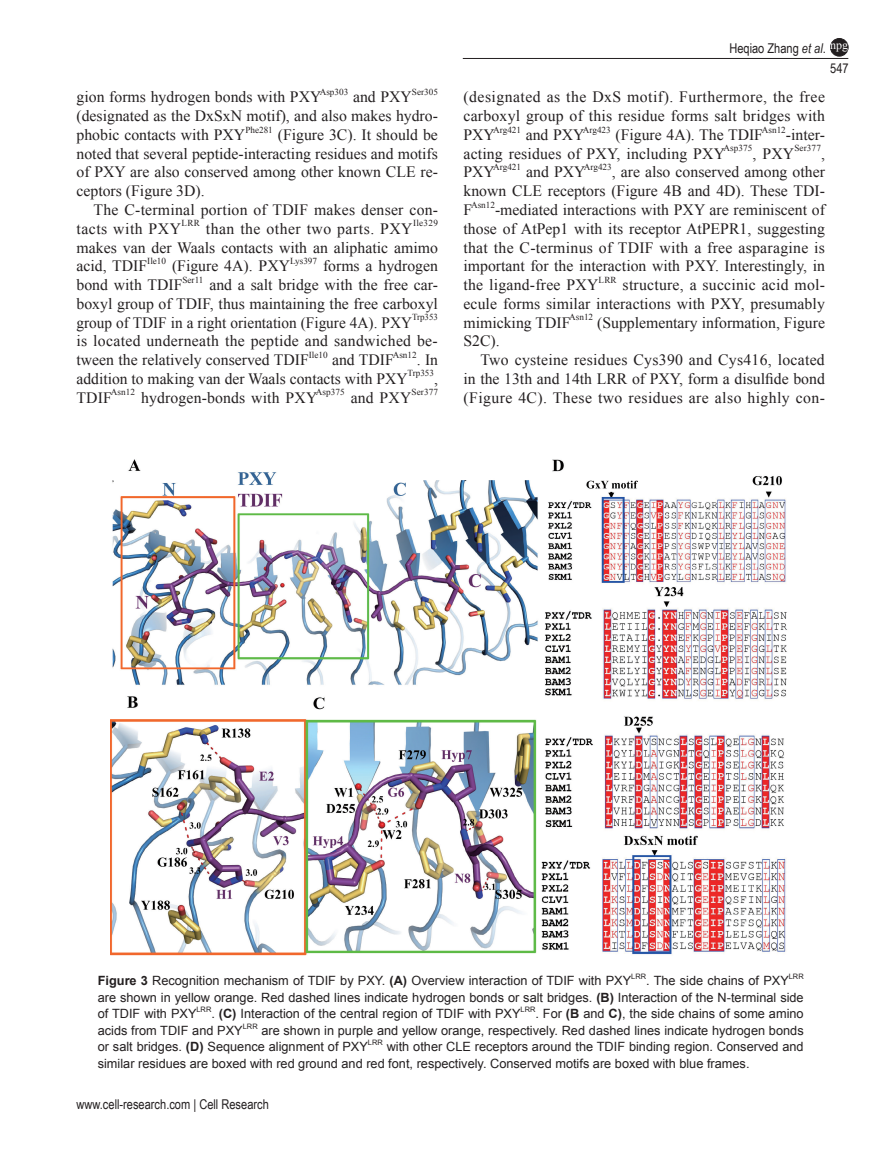
<style>
.page{position:relative;width:893px;height:1170px;background:#fff}
.page>*{position:absolute;margin:0;border:0;box-sizing:border-box;transform-origin:0 0}
.t1{font:15.75px/18.8px "Times New Roman";color:#231f20;text-align:justify}
.t2{font:15.75px/18.8px "Times New Roman";letter-spacing:.02em;color:#231f20}
.t3{font:15.75px "Times New Roman";letter-spacing:.025em;color:#231f20}
.t4{font:15.75px "Times New Roman";letter-spacing:.03em;color:#231f20}
.t5{font:13.5px "Arial Narrow";color:#231f20}
.t6{font:12.75px/16.5px "Arial";color:#231f20}
.t7{font:12px "Times New Roman";color:#fff}
.t8{font:9.15px "Times New Roman";color:#231f20}
.t9{font:7.5px "Arial";color:#231f20}
.s1{font-style:italic}
.s2{font-weight:700}
</style>
<div class="page">
<hr style="left:463px;top:58px;width:385px;height:1px;background:#231f20">
<div style="left:830px;top:38px;width:18px;height:18px;background:#231f20;border-radius:50%"></div>
<div style="left:830px;top:38px;width:18px;height:18px;border:1px solid #231f20;border-radius:50%"></div>
<img style="left:111px;top:459px;width:676px;height:496px">
<p class="t5" style="left:729px;top:39px;width:98px">Heqiao Zhang <span class="s1">et al</span>.</p>
<p class="t7" style="left:830px;top:37px;width:19px">npg</p>
<p class="t1" style="left:77px;top:87px;width:246px">gion forms hydrogen bonds with PXY</p>
<p class="t8" style="left:320px;top:86px;width:30px">Asp303</p>
<p class="t1" style="left:353px;top:87px;width:60px">and PXY</p>
<p class="t8" style="left:412px;top:86px;width:28px">Ser305</p>
<p class="t1" style="left:77px;top:106px;width:363px">(designated as the DxSxN motif), and also makes hydro&shy;phobic contacts with PXY</p>
<p class="t8" style="left:245px;top:123px;width:29px">Phe281</p>
<p class="t1" style="left:77px;top:125px;width:363px;text-indent:201px">(Figure 3C). It should be noted that several peptide-interacting residues and motifs of PXY are also conserved among other known CLE re&shy;ceptors (Figure 3D).</p>
<p class="t1" style="left:77px;top:200px;width:363px;text-indent:17px">The C-terminal portion of TDIF makes denser con&shy;tacts with PXY</p>
<p class="t8" style="left:182px;top:217px;width:20px">LRR</p>
<p class="t4" style="left:206px;top:218px;width:208px">than the other two parts. PXY</p>
<p class="t8" style="left:413px;top:217px;width:26px">Ile329</p>
<p class="t1" style="left:77px;top:237px;width:363px">makes van der Waals contacts with an aliphatic amimo acid, TDIF</p>
<p class="t8" style="left:147px;top:254px;width:20px">Ile10</p>
<p class="t1" style="left:172px;top:256px;width:120px">(Figure 4A). PXY</p>
<p class="t8" style="left:290px;top:254px;width:29px">Lys397</p>
<p class="t1" style="left:323px;top:256px;width:116px">forms a hydrogen</p>
<p class="t1" style="left:77px;top:275px;width:107px">bond with TDIF</p>
<p class="t8" style="left:182px;top:273px;width:23px">Ser11</p>
<p class="t1" style="left:77px;top:275px;width:363px;text-indent:133px">and a salt bridge with the free car&shy;boxyl group of TDIF, thus maintaining the free carboxyl group of TDIF in a right orientation (Figure 4A). PXY</p>
<p class="t8" style="left:412px;top:311px;width:27px">Trp353</p>
<p class="t2" style="left:77px;top:331px;width:363px">is located underneath the peptide and sandwiched be&shy;tween the relatively conserved TDIF</p>
<p class="t8" style="left:309px;top:348px;width:20px">Ile10</p>
<p class="t1" style="left:332px;top:350px;width:63px">and TDIF</p>
<p class="t8" style="left:393px;top:348px;width:25px">Asn12</p>
<p class="t1" style="left:417px;top:350px;width:23px">. In</p>
<p class="t1" style="left:77px;top:369px;width:333px">addition to making van der Waals contacts with PXY</p>
<p class="t8" style="left:408px;top:367px;width:28px">Trp353</p>
<p class="t1" style="left:434px;top:369px;width:5px">,</p>
<p class="t8" style="left:111px;top:386px;width:26px">Asn12</p>
<p class="t1" style="left:141px;top:387px;width:178px">hydrogen-bonds with PXY</p>
<p class="t8" style="left:316px;top:386px;width:30px">Asp375</p>
<p class="t1" style="left:351px;top:387px;width:62px">and PXY</p>
<p class="t8" style="left:412px;top:386px;width:28px">Ser377</p>
<p class="t1" style="left:77px;top:387px;width:37px">TDIF</p>
<p class="t5" style="left:830px;top:58px;width:20px">547</p>
<p class="t1" style="left:463px;top:87px;width:363px">(designated as the DxS motif). Furthermore, the free carboxyl group of this residue forms salt bridges with PXY</p>
<p class="t8" style="left:493px;top:123px;width:29px">Arg421</p>
<p class="t1" style="left:526px;top:125px;width:60px">and PXY</p>
<p class="t8" style="left:583px;top:123px;width:29px">Arg423</p>
<p class="t1" style="left:615px;top:125px;width:149px">(Figure 4A). The TDIF</p>
<p class="t8" style="left:762px;top:123px;width:25px">Asn12</p>
<p class="t1" style="left:786px;top:125px;width:41px">-inter-</p>
<p class="t1" style="left:463px;top:144px;width:263px">acting residues of PXY, including PXY</p>
<p class="t8" style="left:723px;top:142px;width:31px">Asp375</p>
<p class="t1" style="left:753px;top:144px;width:43px">, PXY</p>
<p class="t8" style="left:794px;top:142px;width:28px">Ser377</p>
<p class="t1" style="left:821px;top:144px;width:5px">,</p>
<p class="t1" style="left:463px;top:162px;width:33px">PXY</p>
<p class="t8" style="left:493px;top:161px;width:29px">Arg421</p>
<p class="t1" style="left:526px;top:162px;width:61px">and PXY</p>
<p class="t8" style="left:584px;top:161px;width:29px">Arg423</p>
<p class="t1" style="left:463px;top:162px;width:363px;text-indent:148px">, are also conserved among other known CLE receptors (Figure 4B and 4D). These TDI-F</p>
<p class="t8" style="left:471px;top:198px;width:25px">Asn12</p>
<p class="t1" style="left:463px;top:200px;width:363px;text-indent:32px">-mediated interactions with PXY are reminiscent of those of AtPep1 with its receptor AtPEPR1, suggesting that the C-terminus of TDIF with a free asparagine is important for the interaction with PXY. Interestingly, in the ligand-free PXY</p>
<p class="t8" style="left:599px;top:273px;width:20px">LRR</p>
<p class="t1" style="left:463px;top:275px;width:363px;text-indent:159px">structure, a succinic acid mol&shy;ecule forms similar interactions with PXY, presumably mimicking TDIF</p>
<p class="t8" style="left:569px;top:311px;width:25px">Asn12</p>
<p class="t1" style="left:597px;top:312px;width:229px">(Supplementary information, Figure</p>
<p class="t1" style="left:463px;top:331px;width:38px">S2C).</p>
<p class="t1" style="left:480px;top:350px;width:346px">Two cysteine residues Cys390 and Cys416, located</p>
<p class="t1" style="left:463px;top:369px;width:363px">in the 13th and 14th LRR of PXY, form a disulfide bond</p>
<p class="t3" style="left:463px;top:386px;width:363px">(Figure 4C). These two residues are also highly con-</p>
<p class="t6" style="left:98px;top:972px;width:535px"><span class="s2">Figure 3</span> Recognition mechanism of TDIF by PXY. <span class="s2">(A)</span> Overview interaction of TDIF with PXY</p>
<p class="t9" style="left:631px;top:971px;width:16px">LRR</p>
<p class="t6" style="left:646px;top:972px;width:144px">. The side chains of PXY</p>
<p class="t9" style="left:789px;top:971px;width:16px">LRR</p>
<p class="t6" style="left:98px;top:989px;width:707px">are shown in yellow orange. Red dashed lines indicate hydrogen bonds or salt bridges. <span class="s2">(B)</span> Interaction of the N-terminal side of TDIF with PXY</p>
<p class="t9" style="left:196px;top:1004px;width:16px">LRR</p>
<p class="t6" style="left:211px;top:1005px;width:311px">. <span class="s2">(C)</span> Interaction of the central region of TDIF with PXY</p>
<p class="t9" style="left:521px;top:1004px;width:16px">LRR</p>
<p class="t6" style="left:535px;top:1005px;width:270px">. For <span class="s2">(B</span> and <span class="s2">C)</span>, the side chains of some amino</p>
<p class="t6" style="left:98px;top:1022px;width:147px">acids from TDIF and PXY</p>
<p class="t9" style="left:243px;top:1020px;width:16px">LRR</p>
<p class="t6" style="left:98px;top:1022px;width:707px;text-indent:164px">are shown in purple and yellow orange, respectively. Red dashed lines indicate hydrogen bonds or salt bridges. <span class="s2">(D)</span> Sequence alignment of PXY</p>
<p class="t9" style="left:368px;top:1037px;width:16px">LRR</p>
<p class="t6" style="left:98px;top:1038px;width:707px;text-indent:289px">with other CLE receptors around the TDIF binding region. Conserved and similar residues are boxed with red ground and red font, respectively. Conserved motifs are boxed with blue frames.</p>
<p class="t5" style="left:77px;top:1094px;width:194px">www.cell-research.com | Cell Research</p>
</div>
